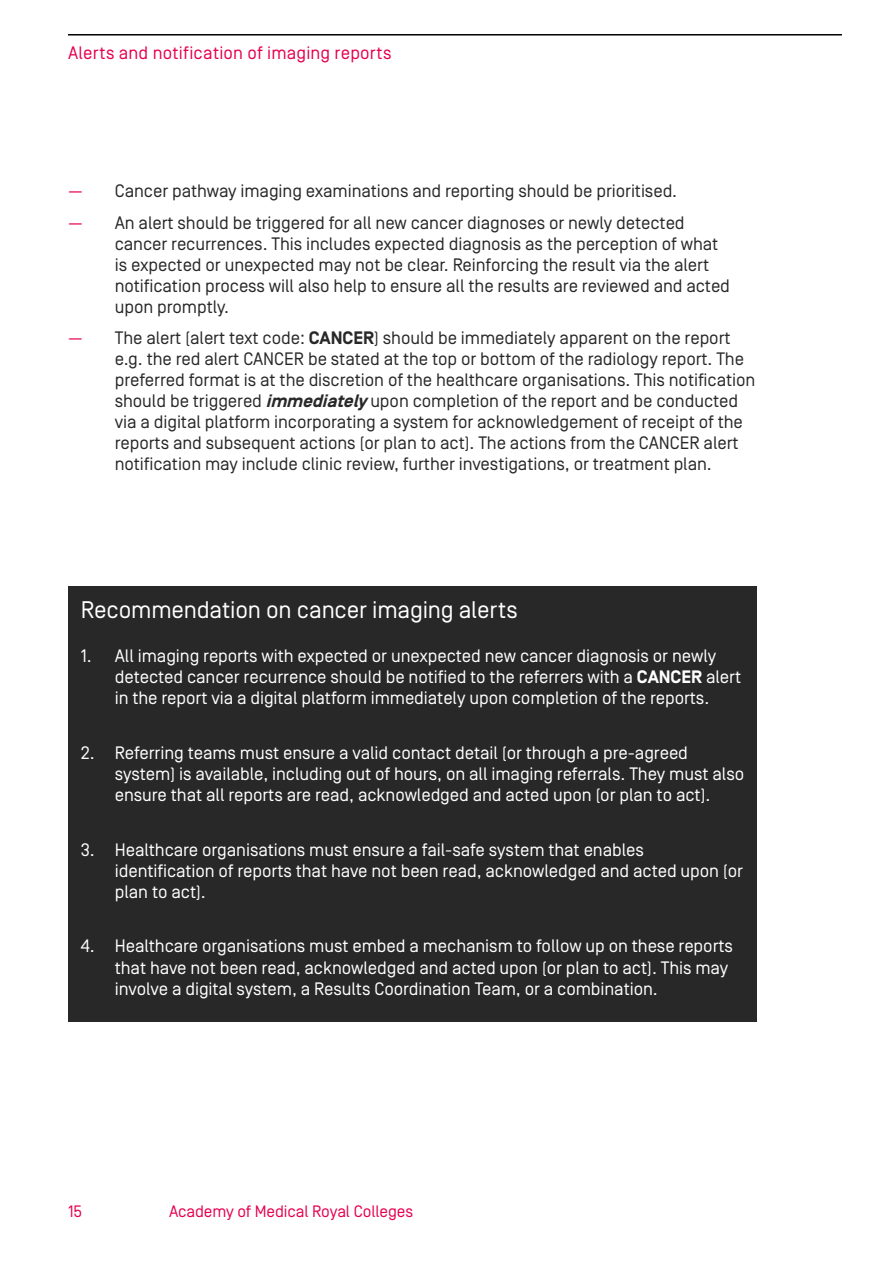
<style>
.page{position:relative;width:893px;height:1263px;background:#fff}
.page>*{position:absolute;margin:0;border:0;box-sizing:border-box;transform-origin:0 0}
.t1{font:24px "Simplon Norm";letter-spacing:-.01em;color:#fff}
.t2{font:18px/21px "Simplon Norm";letter-spacing:-.005em;color:#282828}
.t3{font:18px/21px "Simplon Norm";letter-spacing:-.005em;color:#fff}
.t4{font:18px "Simplon Norm";letter-spacing:.01em;color:#e60050}
.t5{font:16.5px "Simplon Norm";letter-spacing:-.005em;color:#e60050}
.s1{font-family:"Simplon BP Regular";color:#e60050}
.s2{font-weight:700}
.s3{font-weight:700;font-style:italic}
</style>
<div class="page">
<hr style="left:68px;top:34px;width:774px;height:2px;background:#000">
<div style="left:68px;top:586px;width:689px;height:435px;background:#282828"></div>
<p class="t4" style="left:68px;top:43px;width:325px">Alerts and notification of imaging reports</p>
<p class="t2" style="left:68px;top:181px;width:611px"><span class="s1">—</span> Cancer pathway imaging examinations and reporting should be prioritised.</p>
<p class="t2" style="left:115px;top:212px;width:617px;text-indent:-47px"><span class="s1">—</span> An alert should be triggered for all new cancer diagnoses or newly detected cancer recurrences. This includes expected diagnosis as the perception of what is expected or unexpected may not be clear. Reinforcing the result via the alert notification process will also help to ensure all the results are reviewed and acted upon promptly.</p>
<p class="t2" style="left:115px;top:328px;width:642px;text-indent:-47px"><span class="s1">—</span> The alert (alert text code: <span class="s2">CANCER</span>) should be immediately apparent on the report e.g. the red alert CANCER be stated at the top or bottom of the radiology report. The preferred format is at the discretion of the healthcare organisations. This notification should be triggered <span class="s3">immediately</span>upon completion of the report and be conducted via a digital platform incorporating a system for acknowledgement of receipt of the reports and subsequent actions (or plan to act). The actions from the CANCER alert notification may include clinic review, further investigations, or treatment plan.</p>
<h1 class="t1" style="left:81px;top:597px;width:438px">Recommendation on cancer imaging alerts</h1>
<p class="t3" style="left:115px;top:646px;width:628px;text-indent:-34px">1. All imaging reports with expected or unexpected new cancer diagnosis or newly detected cancer recurrence should be notified to the referrers with a <span class="s2">CANCER</span> alert in the report via a digital platform immediately upon completion of the reports.</p>
<p class="t3" style="left:115px;top:743px;width:631px;text-indent:-34px">2. Referring teams must ensure a valid contact detail (or through a pre-agreed system) is available, including out of hours, on all imaging referrals. They must also ensure that all reports are read, acknowledged and acted upon (or plan to act).</p>
<p class="t3" style="left:115px;top:839px;width:630px;text-indent:-34px">3. Healthcare organisations must ensure a fail-safe system that enables identification of reports that have not been read, acknowledged and acted upon (or plan to act).</p>
<p class="t3" style="left:115px;top:936px;width:620px;text-indent:-34px">4. Healthcare organisations must embed a mechanism to follow up on these reports that have not been read, acknowledged and acted upon (or plan to act). This may involve a digital system, a Results Coordination Team, or a combination.</p>
<p class="t5" style="left:68px;top:1202px;width:15px">15</p>
<p class="t5" style="left:169px;top:1202px;width:246px">Academy of Medical Royal Colleges</p>
</div>
